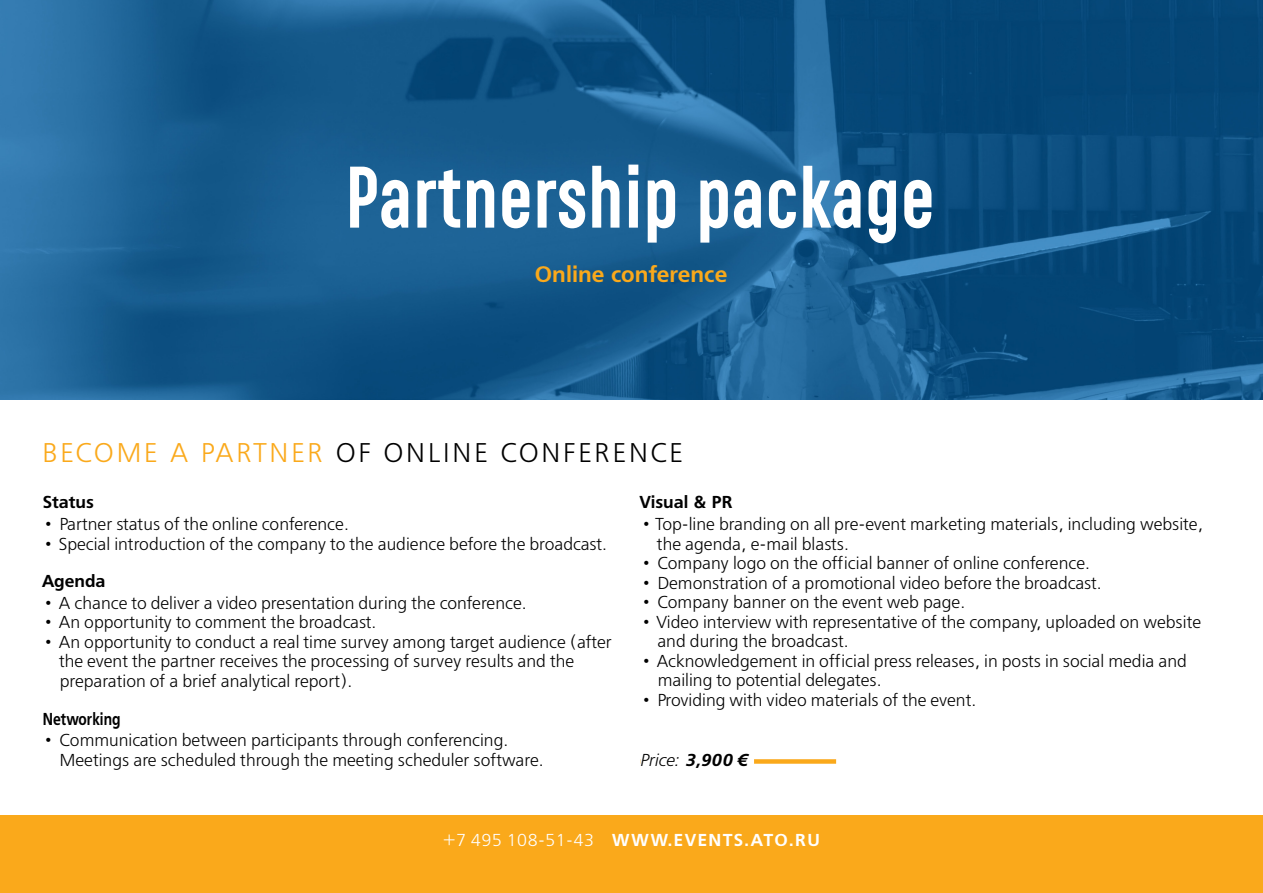
<style>
.page{position:relative;width:1263px;height:893px;background:#fff}
.page>*{position:absolute;margin:0;border:0;box-sizing:border-box;transform-origin:0 0}
.podzag-line{font:700 88.2px "RF Rufo";color:#fff}
.t1{font:300 27px "Free Set";letter-spacing:.085em;color:#000}
.podzag-line-2{font:600 22.35px "Free Set";color:#faa91b}
.t2{font:300 17.25px/19.5px "Free Set";color:#000}
.t3{font:600 17.25px "Free Set";letter-spacing:.085em;color:#fff}
.podzag-line-3{font:600 17.25px "Free Set";color:#000}
.cost{font:italic 300 17.25px "Free Set";letter-spacing:-.015em;color:#000}
.podzag-line-4{font:600 17.25px "Free Set";color:#000;scale:.8 1}
.s1{color:#faa91b}
.s2{font-weight:600}
.s3{font-weight:300}
</style>
<div class="page">
<div style="left:640px;top:759px;width:196px;height:5px;background:#faa91b"></div>
<div style="left:640px;top:757px;width:114px;height:8px;background:#fff"></div>
<div style="left:0;top:815px;width:1263px;height:78px;background:#faa91b"></div>
<img style="left:0;top:0;width:1263px;height:400px">
<p class="podzag-line" style="left:345px;top:146px;width:592px">Partnership package</p>
<p class="podzag-line-2" style="left:535px;top:258px;width:194px">Online conference</p>
<p class="t1" style="left:42px;top:436px;width:642px"><span class="s1">BECOME A PARTNER</span> OF ONLINE CONFERENCE</p>
<p class="podzag-line-3" style="left:43px;top:490px;width:53px">Status</p>
<p class="t2" style="left:45px;top:514px;width:305px">• Partner status of the online conference.</p>
<p class="t2" style="left:45px;top:534px;width:563px">• Special introduction of the company to the audience before the broadcast.</p>
<p class="podzag-line-3" style="left:42px;top:569px;width:65px">Agenda</p>
<p class="t2" style="left:45px;top:593px;width:483px">• A chance to deliver a video presentation during the conference.</p>
<p class="t2" style="left:45px;top:613px;width:333px">• An opportunity to comment the broadcast.</p>
<p class="t2" style="left:59px;top:632px;width:554px;text-indent:-14px">• An opportunity to conduct a real time survey among target audience (after the event the partner receives the processing of survey results and the preparation of a brief analytical report).</p>
<p class="podzag-line-4" style="left:43px;top:706px;width:99px">Networking</p>
<p class="t2" style="left:59px;top:731px;width:486px;text-indent:-14px">• Communication between participants through conferencing.<br>Meetings are scheduled through the meeting scheduler software.</p>
<p class="podzag-line-3" style="left:640px;top:490px;width:95px">Visual &amp; PR</p>
<p class="t2" style="left:657px;top:514px;width:548px;text-indent:-14px">• Top-line branding on all pre-event marketing materials, including website, the agenda, e-mail blasts.</p>
<p class="t2" style="left:643px;top:553px;width:448px">• Company logo on the official banner of online conference.</p>
<p class="t2" style="left:643px;top:573px;width:460px">• Demonstration of a promotional video before the broadcast.</p>
<p class="t2" style="left:643px;top:592px;width:324px">• Company banner on the event web page.</p>
<p class="t2" style="left:657px;top:612px;width:545px;text-indent:-14px">• Video interview with representative of the company, uploaded on website and during the broadcast.</p>
<p class="t2" style="left:658px;top:651px;width:531px;text-indent:-15px">• Acknowledgement in official press releases, in posts in social media and mailing to potential delegates.</p>
<p class="t2" style="left:643px;top:690px;width:335px">• Providing with video materials of the event.</p>
<p class="cost" style="left:639px;top:749px;width:110px">Price: <span class="s2">3,900 €</span></p>
<p class="t3" style="left:443px;top:828px;width:378px"><span class="s3">+7 495 108-51-43</span> WWW.EVENTS.ATO.RU</p>
</div>
